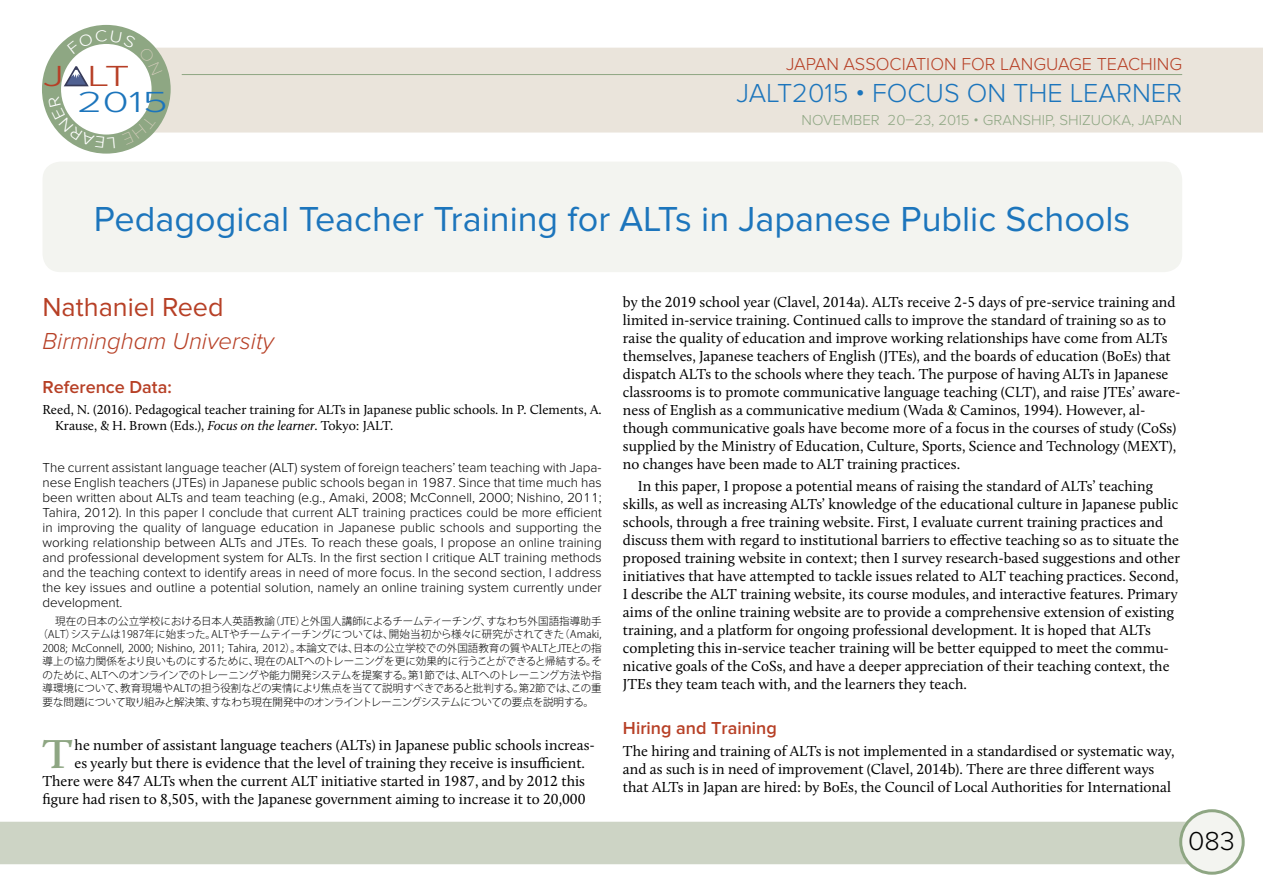
<style>
.page{position:relative;width:1263px;height:893px;background:#fff}
.page>*{position:absolute;margin:0;border:0;box-sizing:border-box;transform-origin:0 0}
.t1{font:600 41.85px "Calluna";color:#8ea683;scale:1.1 1}
.t2{font:36px "Proxima Nova";color:#1c75bc}
.t3{font:300 30.15px "Proxima Nova";color:#1c75bc;scale:1.45 1}
.t4{font:300 30.15px "Proxima Nova";color:#b73f26;scale:1.46 1}
.t5{font:300 27px "Proxima Nova";color:#1c75bc}
.t6{font:27px "Proxima Nova";color:#b74026}
.t7{font:300 27px "Proxima Nova";color:#000}
.t8{font:italic 300 24px "Proxima Nova";color:#b74026}
.t9{font:300 18px "Proxima Nova";color:#b74026}
.t10{font:600 18px "Proxima Nova";color:#b74026}
.t11{font:15px/18px "Calluna";color:#000}
.t12{font:300 15px "Proxima Nova";color:#8ea683}
.t13{font:300 13.5px/15px "Proxima Nova";color:#000;text-align:justify}
.t14{font:13.5px/16.5px "Calluna";color:#000}
.t15{font:300 10.5px "Koz Go Pr 6 N";color:#000}
.t16{font:300 10.5px "Koz Go Pr 6 N";letter-spacing:-.02em;color:#000}
.s1{font-style:italic}
</style>
<div class="page">
<div style="left:171px;top:48px;width:1092px;height:85px;background:#eae4db"></div>
<div style="left:0;top:822px;width:1190px;height:42px;background:#cdd4c5"></div>
<hr style="left:182px;top:74px;width:1000px;height:1px;background:#8ea683">
<div style="left:1181px;top:811px;width:62px;height:62px;background:#f3f4f0;border-radius:50%"></div>
<div style="left:1179px;top:809px;width:66px;height:66px;border:3px solid #8ea683;border-radius:50%"></div>
<div style="left:43px;top:162px;width:1139px;height:110px;background:#f3f4f0;border-radius:18px"></div>
<svg style="left:42px;top:25px;width:129px;height:129px"></svg>
<h3 class="t4" style="left:43px;top:59px;width:61px">J LT</h3>
<h3 class="t3" style="left:77px;top:84px;width:64px">2015</h3>
<p class="t9" style="left:786px;top:54px;width:397px">JAPAN ASSOCIATION FOR LANGUAGE TEACHING</p>
<h3 class="t5" style="left:737px;top:78px;width:447px">JALT2015 • FOCUS ON THE LEARNER</h3>
<p class="t12" style="left:802px;top:111px;width:382px">NOVEMBER 20–23, 2015 • GRANSHIP, SHIZUOKA, JAPAN</p>
<h2 class="t2" style="left:94px;top:198px;width:1038px">Pedagogical Teacher Training for ALTs in Japanese Public Schools</h2>
<h3 class="t6" style="left:43px;top:291px;width:183px">Nathaniel Reed</h3>
<h3 class="t8" style="left:43px;top:327px;width:233px">Birmingham University</h3>
<p class="t10" style="left:43px;top:377px;width:131px">Reference Data:</p>
<p class="t14" style="left:55px;top:401px;width:548px;text-indent:-13px">Reed, N. (2016). Pedagogical teacher training for ALTs in Japanese public schools. In P. Clements, A.<br>Krause, &amp; H. Brown (Eds.), <span class="s1">Focus on the learner</span>. Tokyo: JALT.</p>
<p class="t13" style="left:43px;top:460px;width:561px">The current assistant language teacher (ALT) system of foreign teachers’ team teaching with Japa&shy;nese English teachers (JTEs) in Japanese public schools began in 1987. Since that time much has been written about ALTs and team teaching (e.g., Amaki, 2008; McConnell, 2000; Nishino, 2011; Tahira, 2012). In this paper I conclude that current ALT training practices could be more efficient in improving the quality of language education in Japanese public schools and supporting the working relationship between ALTs and JTEs. To reach these goals, I propose an online training and professional development system for ALTs. In the first section I critique ALT training methods and the teaching context to identify areas in need of more focus. In the second section, I address the key issues and outline a potential solution, namely an online training system currently under development.</p>
<p class="t15" style="left:55px;top:615px;width:548px">現在の日本の公立学校における日本人英語教諭（JTE）と外国人講師によるチームティーチング、すなわち外国語指導助手</p>
<p class="t15" style="left:37px;top:628px;width:566px">（ALT）システムは1987年に始まった。ALTやチームテイーチングについては、開始当初から様々に研究がされてきた（Amaki,</p>
<p class="t15" style="left:43px;top:642px;width:561px">2008; McConnell, 2000; Nishino, 2011; Tahira, 2012）。本論文では、日本の公立学校での外国語教育の質やALTとJTEとの指</p>
<p class="t15" style="left:43px;top:655px;width:561px">導上の協力関係をより良いものにするために、現在のALTへのトレーニングを更に効果的に行うことができると帰結する。そ</p>
<p class="t15" style="left:43px;top:669px;width:561px">のために、ALTへのオンラインでのトレーニングや能力開発システムを提案する。第1節では、ALTへのトレーニング方法や指</p>
<p class="t15" style="left:43px;top:682px;width:561px">導環境について、教育現場やALTの担う役割などの実情により焦点を当てて説明すべきであると批判する。第2節では、この重</p>
<p class="t16" style="left:43px;top:696px;width:553px">要な問題について取り組みと解決策、すなわち現在開発中のオンライントレーニングシステムについての要点を説明する。</p>
<h1 class="t1" style="left:42px;top:729px;width:29px">T</h1>
<p class="t11" style="left:75px;top:736px;width:522px">he number of assistant language teachers (ALTs) in Japanese public schools increas-</p>
<p class="t11" style="left:75px;top:754px;width:512px">es yearly but there is evidence that the level of training they receive is insufficient.</p>
<p class="t11" style="left:43px;top:772px;width:544px">There were 847 ALTs when the current ALT initiative started in 1987, and by 2012 this</p>
<p class="t11" style="left:43px;top:790px;width:544px">figure had risen to 8,505, with the Japanese government aiming to increase it to 20,000</p>
<p class="t11" style="left:623px;top:293px;width:559px">by the 2019 school year (Clavel, 2014a). ALTs receive 2-5 days of pre-service training and limited in-service training. Continued calls to improve the standard of training so as to raise the quality of education and improve working relationships have come from ALTs themselves, Japanese teachers of English (JTEs), and the boards of education (BoEs) that dispatch ALTs to the schools where they teach. The purpose of having ALTs in Japanese classrooms is to promote communicative language teaching (CLT), and raise JTEs’ aware&shy;ness of English as a communicative medium (Wada &amp; Caminos, 1994). However, al&shy;though communicative goals have become more of a focus in the courses of study (CoSs) supplied by the Ministry of Education, Culture, Sports, Science and Technology (MEXT), no changes have been made to ALT training practices.</p>
<p class="t11" style="left:623px;top:477px;width:559px;text-indent:15px">In this paper, I propose a potential means of raising the standard of ALTs’ teaching skills, as well as increasing ALTs’ knowledge of the educational culture in Japanese public schools, through a free training website. First, I evaluate current training practices and discuss them with regard to institutional barriers to effective teaching so as to situate the proposed training website in context; then I survey research-based suggestions and other initiatives that have attempted to tackle issues related to ALT teaching practices. Second, I describe the ALT training website, its course modules, and interactive features. Primary aims of the online training website are to provide a comprehensive extension of existing training, and a platform for ongoing professional development. It is hoped that ALTs completing this in-service teacher training will be better equipped to meet the commu&shy;nicative goals of the CoSs, and have a deeper appreciation of their teaching context, the JTEs they team teach with, and the learners they teach.</p>
<p class="t10" style="left:623px;top:717px;width:155px">Hiring and Training</p>
<p class="t11" style="left:623px;top:742px;width:553px">The hiring and training of ALTs is not implemented in a standardised or systematic way, and as such is in need of improvement (Clavel, 2014b). There are three different ways that ALTs in Japan are hired: by BoEs, the Council of Local Authorities for International</p>
<h3 class="t7" style="left:1188px;top:825px;width:48px">083</h3>
</div>
